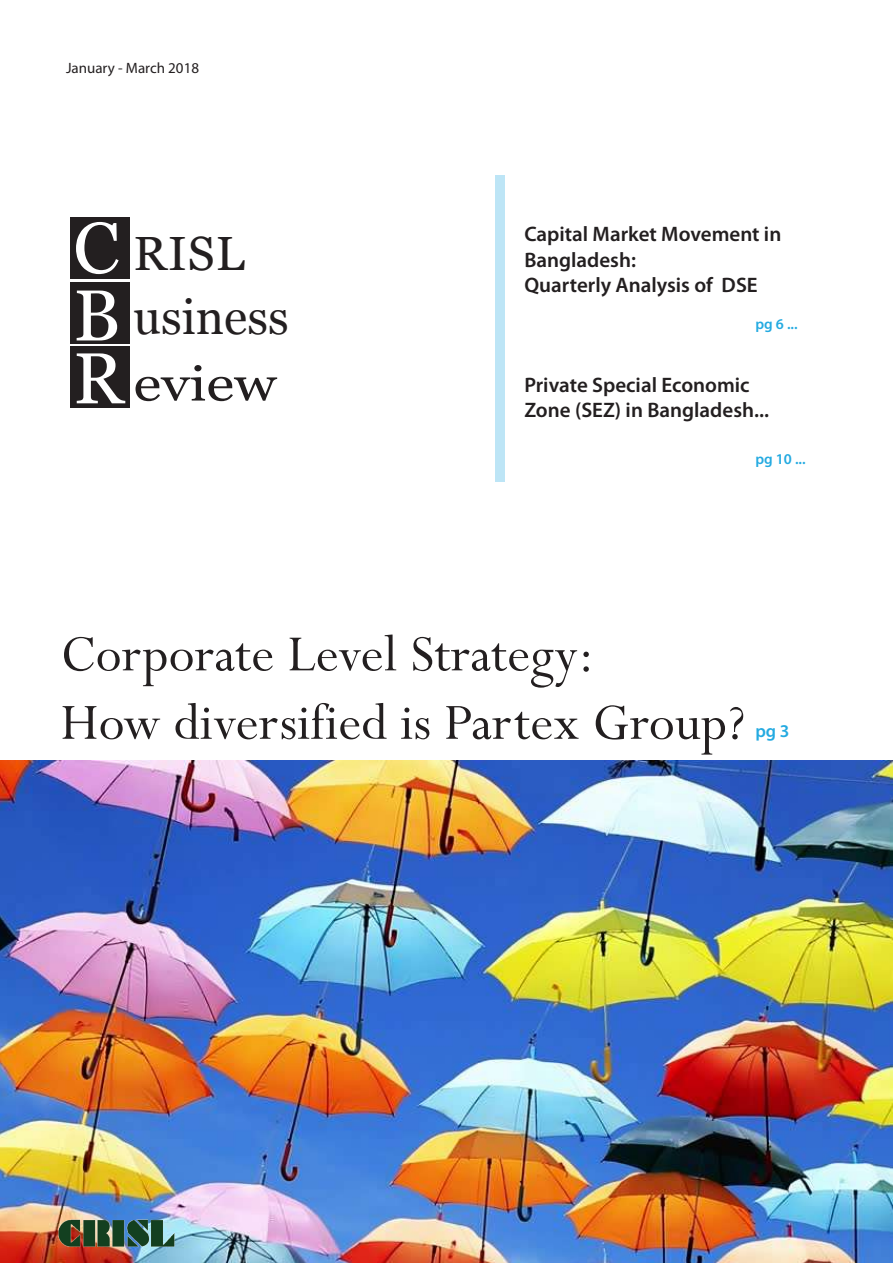
<style>
.page{position:relative;width:893px;height:1263px;background:#fff}
.page>*{position:absolute;margin:0;border:0;box-sizing:border-box;transform-origin:0 0}
.t1{font:72px/65.2px "Georgia";color:#fff;text-align:justify}
.t2{font:57px/68.4px "Perpetua";color:#231f20}
.t3{font:48px/65.2px "Georgia";color:#231f20}
.t4{font:600 21px/25.2px "Myriad Pro";color:#231f20}
.t5{font:600 18px "Myriad Pro";color:#24aae1}
.t6{font:15px "Myriad Pro";color:#231f20}
.t7{font:600 15px "Myriad Pro";color:#24aae1}
</style>
<div class="page">
<div style="left:495px;top:175px;width:9px;height:307px;background:#bde5f6"></div>
<div style="left:70px;top:282px;width:60px;height:62px;background:#231f20"></div>
<div style="left:70px;top:346px;width:60px;height:62px;background:#231f20"></div>
<div style="left:70px;top:218px;width:60px;height:61px;background:#231f20"></div>
<img style="left:0;top:761px;width:893px;height:502px">
<img style="left:57px;top:1217px;width:120px;height:34px">
<p class="t6" style="left:66px;top:59px;width:135px">January - March 2018</p>
<h1 class="t1" style="left:73px;top:217px;width:52px">C B R</h1>
<h3 class="t3" style="left:133px;top:222px;width:157px">RISL usiness eview</h3>
<p class="t4" style="left:524px;top:221px;width:258px">Capital Market Movement in<br>Bangladesh:<br>Quarterly Analysis of DSE</p>
<p class="t7" style="left:755px;top:314px;width:44px">pg 6 ...</p>
<p class="t4" style="left:524px;top:372px;width:246px">Private Special Economic<br>Zone (SEZ) in Bangladesh...</p>
<p class="t7" style="left:755px;top:449px;width:52px">pg 10 ...</p>
<h2 class="t2" style="left:61px;top:619px;width:686px">Corporate Level Strategy:<br>How diversified is Partex Group?</h2>
<p class="t5" style="left:755px;top:720px;width:36px">pg 3</p>
</div>
